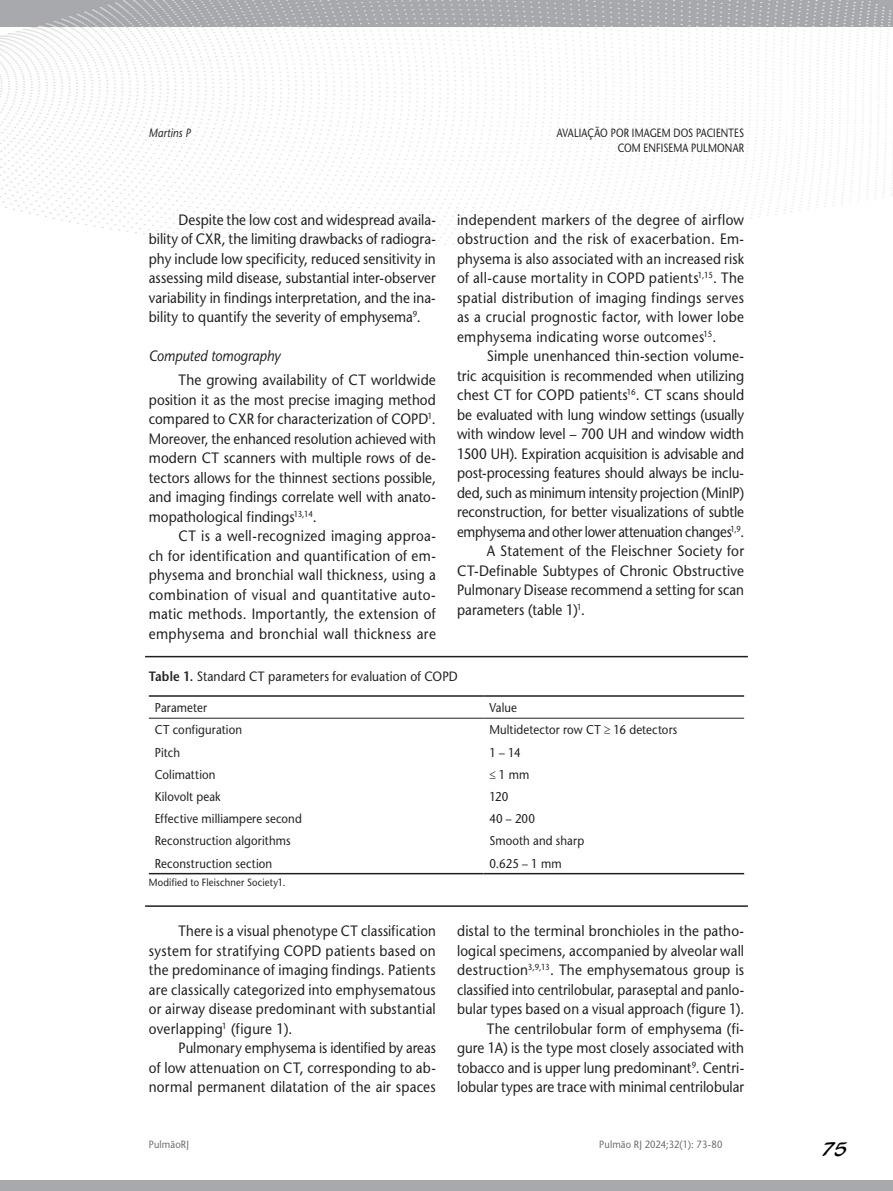
<style>
.page{position:relative;width:893px;height:1191px;background:#fff}
.page>*{position:absolute;margin:0;border:0;box-sizing:border-box;transform-origin:0 0}
.t1{font:21px "Blacklight D";color:#000}
.t2{font:15px/19.5px "Stone Sans";letter-spacing:.005em;color:#231f20;text-align:justify;scale:.9 1}
.t3{font:15px/19.5px "Stone Sans";letter-spacing:.005em;color:#231f20;text-align:justify;scale:.91 1}
.t4{font:15px/19.5px "Stone Sans";letter-spacing:.005em;color:#231f20;text-align:justify;scale:.88 1}
.t5{font:15px "Stone Sans";letter-spacing:-.02em;color:#231f20;scale:.88 1}
.t6{font:15px "Stone Sans";letter-spacing:-.015em;color:#231f20;scale:.89 1}
.t7{font:15px "Stone Sans";letter-spacing:.005em;color:#231f20;scale:.89 1}
.t8{font:15px "Stone Sans";letter-spacing:.005em;color:#231f20;scale:.92 1}
.t9{font:italic 15px "Stone Sans";color:#231f20;scale:.9 1}
.t10{font:13.5px "Stone Sans";letter-spacing:.005em;color:#231f20;scale:.9 1}
.t11{font:12.75px "Stone Sans";letter-spacing:.01em;color:#231f20;scale:.9 1}
.t12{font:12px/14.4px "Stone Sans";letter-spacing:.015em;color:#231f20;text-align:right;scale:.8 1}
.t13{font:italic 12px "Stone Sans";letter-spacing:.01em;color:#231f20;scale:.85 1}
.t14{font:10.5px "Stone Sans";letter-spacing:.015em;color:#6c6d70;scale:.9 1}
.t15{font:10.5px "Stone Sans";letter-spacing:.015em;color:#231f20;scale:.9 1}
.s1{font-weight:600}
</style>
<div class="page">
<img style="left:0;top:0;width:893px;height:247px">
<div style="left:0;top:1180px;width:893px;height:11px;background:#a8a9ad"></div>
<hr style="left:145px;top:656px;width:603px;height:1px;background:#231f20">
<hr style="left:145px;top:905px;width:603px;height:2px;background:#231f20">
<hr style="left:149px;top:695px;width:334px;height:1px;background:#231f20">
<hr style="left:483px;top:695px;width:261px;height:1px;background:#231f20">
<hr style="left:149px;top:873px;width:334px;height:1px;background:#231f20">
<hr style="left:483px;top:873px;width:261px;height:1px;background:#231f20">
<hr style="left:149px;top:718px;width:334px;height:1px;background:#231f20">
<hr style="left:483px;top:718px;width:261px;height:1px;background:#231f20">
<p class="t13" style="left:149px;top:126px;width:51px">Martins P</p>
<p class="t12" style="left:557px;top:126px;width:236px">AVALIAÇÃO POR IMAGEM DOS PACIENTES<br>COM ENFISEMA PULMONAR</p>
<p class="t2" style="left:149px;top:210px;width:320px;text-indent:30px">Despite the low cost and widespread availa&shy;bility of CXR, the limiting drawbacks of radiogra&shy;phy include low specificity, reduced sensitivity in assessing mild disease, substantial inter-observer variability in findings interpretation, and the ina&shy;bility to quantify the severity of emphysema<sup>9</sup>.</p>
<p class="t9" style="left:149px;top:347px;width:148px">Computed tomography</p>
<p class="t3" style="left:149px;top:370px;width:317px;text-indent:30px">The growing availability of CT worldwide position it as the most precise imaging method compared to CXR for characterization of COPD<sup>1</sup>.<br>Moreover, the enhanced resolution achieved with modern CT scanners with multiple rows of de&shy;tectors allows for the thinnest sections possible, and imaging findings correlate well with anato&shy;mopathological findings<sup>13,14</sup>.</p>
<p class="t2" style="left:149px;top:526px;width:320px;text-indent:30px">CT is a well-recognized imaging approa&shy;ch for identification and quantification of em&shy;physema and bronchial wall thickness, using a combination of visual and quantitative auto&shy;matic methods. Importantly, the extension of emphysema and bronchial wall thickness are</p>
<p class="t2" style="left:457px;top:210px;width:320px">independent markers of the degree of airflow obstruction and the risk of exacerbation. Em&shy;physema is also associated with an increased risk of all-cause mortality in COPD patients<sup>1,15</sup>. The spatial distribution of imaging findings serves as a crucial prognostic factor, with lower lobe emphysema indicating worse outcomes<sup>15</sup>.</p>
<p class="t8" style="left:487px;top:347px;width:281px">Simple unenhanced thin-section volume-</p>
<p class="t3" style="left:457px;top:366px;width:317px">tric acquisition is recommended when utilizing</p>
<p class="t3" style="left:457px;top:385px;width:317px">chest CT for COPD patients<sup>16</sup>. CT scans should</p>
<p class="t2" style="left:457px;top:405px;width:320px">be evaluated with lung window settings (usually</p>
<p class="t2" style="left:457px;top:424px;width:320px">with window level – 700 UH and window width</p>
<p class="t2" style="left:457px;top:444px;width:320px">1500 UH). Expiration acquisition is advisable and</p>
<p class="t2" style="left:457px;top:463px;width:320px">post-processing features should always be inclu-</p>
<p class="t6" style="left:457px;top:483px;width:324px">ded, such as minimum intensity projection (MinIP)</p>
<p class="t2" style="left:457px;top:502px;width:320px">reconstruction, for better visualizations of subtle</p>
<p class="t5" style="left:457px;top:522px;width:328px">emphysema and other lower attenuation changes<sup>1,9</sup>.</p>
<p class="t3" style="left:487px;top:541px;width:284px">A Statement of the Fleischner Society for</p>
<p class="t3" style="left:457px;top:561px;width:317px">CT-Definable Subtypes of Chronic Obstructive</p>
<p class="t7" style="left:457px;top:581px;width:324px">Pulmonary Disease recommend a setting for scan</p>
<p class="t2" style="left:457px;top:600px;width:144px">parameters (table 1)<sup>1</sup>.</p>
<p class="t10" style="left:149px;top:668px;width:345px"><span class="s1">Table 1.</span> Standard CT parameters for evaluation of COPD</p>
<p class="t11" style="left:155px;top:700px;width:60px">Parameter</p>
<p class="t11" style="left:489px;top:700px;width:32px">Value</p>
<p class="t11" style="left:155px;top:722px;width:99px">CT configuration</p>
<p class="t11" style="left:489px;top:722px;width:210px">Multidetector row CT ≥ 16 detectors</p>
<p class="t11" style="left:155px;top:744px;width:30px">Pitch</p>
<p class="t11" style="left:489px;top:744px;width:36px">1 – 14</p>
<p class="t11" style="left:155px;top:767px;width:69px">Colimattion</p>
<p class="t11" style="left:489px;top:767px;width:46px">≤ 1 mm</p>
<p class="t11" style="left:155px;top:789px;width:75px">Kilovolt peak</p>
<p class="t11" style="left:489px;top:789px;width:23px">120</p>
<p class="t11" style="left:155px;top:811px;width:165px">Effective milliampere second</p>
<p class="t11" style="left:489px;top:811px;width:52px">40 – 200</p>
<p class="t11" style="left:155px;top:833px;width:152px">Reconstruction algorithms</p>
<p class="t11" style="left:489px;top:833px;width:107px">Smooth and sharp</p>
<p class="t11" style="left:155px;top:855px;width:132px">Reconstruction section</p>
<p class="t11" style="left:489px;top:855px;width:82px">0.625 – 1 mm</p>
<p class="t15" style="left:149px;top:876px;width:153px">Modified to Fleischner Society1.</p>
<p class="t4" style="left:149px;top:921px;width:328px;text-indent:30px">There is a visual phenotype CT classification system for stratifying COPD patients based on the predominance of imaging findings. Patients are classically categorized into emphysematous or airway disease predominant with substantial overlapping<sup>1</sup> (figure 1).</p>
<p class="t4" style="left:149px;top:1038px;width:328px;text-indent:30px">Pulmonary emphysema is identified by areas of low attenuation on CT, corresponding to ab&shy;normal permanent dilatation of the air spaces</p>
<p class="t2" style="left:457px;top:921px;width:320px;text-align:right">distal to the terminal bronchioles in the patho&shy;logical specimens, accompanied by alveolar wall destruction<sup>3,9,13</sup>. The emphysematous group is classified into centrilobular, paraseptal and panlo&shy;bular types based on a visual approach (figure 1).<br>The centrilobular form of emphysema (fi&shy;gure 1A) is the type most closely associated with tobacco and is upper lung predominant<sup>9</sup>. Centri&shy;lobular types are trace with minimal centrilobular</p>
<p class="t14" style="left:149px;top:1138px;width:46px">PulmãoRJ</p>
<p class="t14" style="left:599px;top:1138px;width:138px">Pulmão RJ 2024;32(1): 73-80</p>
<h1 class="t1" style="left:822px;top:1135px;width:28px">75</h1>
</div>
